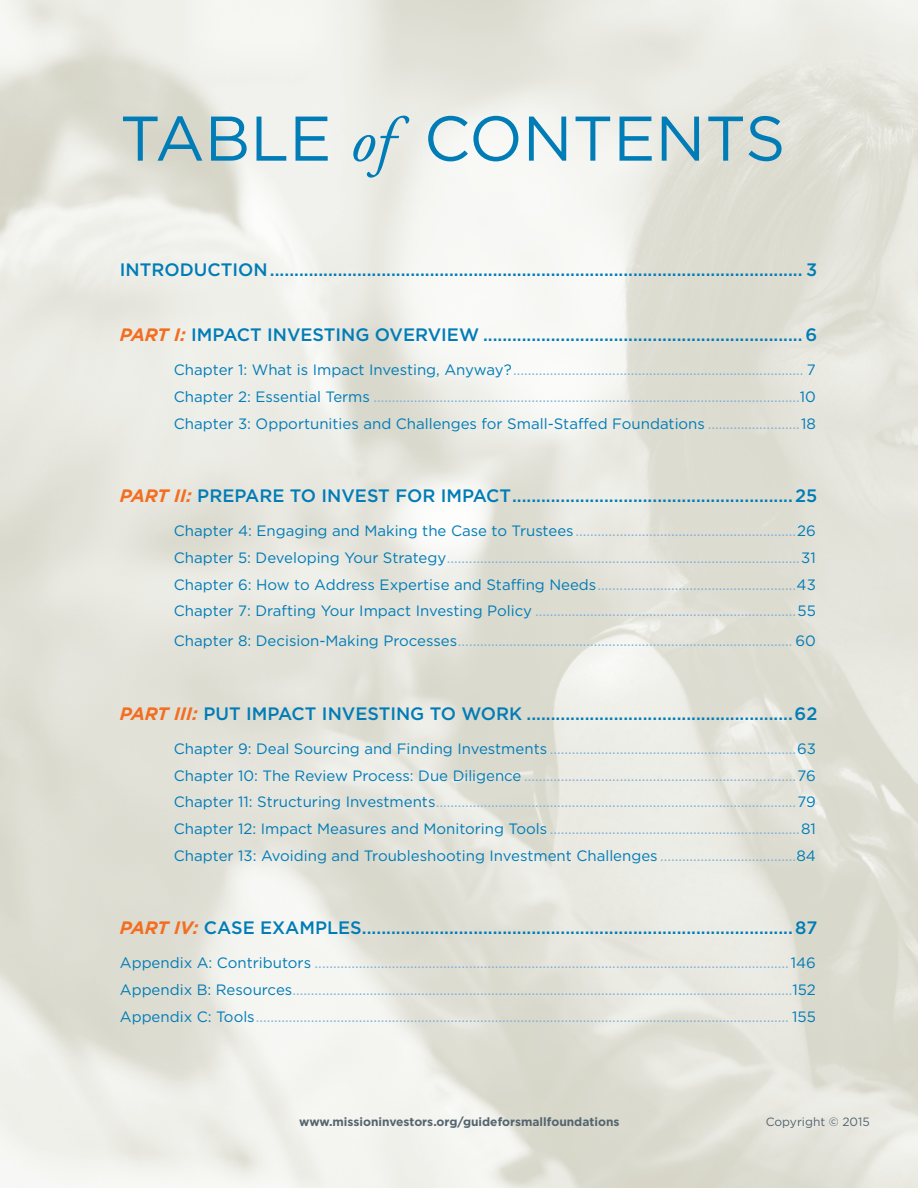
<style>
.page{position:relative;width:918px;height:1188px;background:#fff}
.page>*{position:absolute;margin:0;border:0;box-sizing:border-box;transform-origin:0 0}
.t1{font:63px "Gotham";color:#007cb6}
.t2{font:500 18px "Gotham";color:#007cb6}
.t3{font:15px/26.7px "Gotham";color:#7baed5;text-align:justify}
.t4{font:700 12px "Gotham";color:#53656e}
.t5{font:12px "Gotham";color:#53656e}
.s1{font-family:"Adobe Garamond";font-style:italic}
.s2{font-weight:700;font-style:italic;color:#f36e21}
.s3{color:#007cb6}
</style>
<div class="page">
<h1 class="t1" style="left:120px;top:104px;width:667px">TABLE <span class="s1">of</span> CONTENTS</h1>
<p class="t2" style="left:120px;top:260px;width:699px">INTRODUCTION............................................................................................................... 3</p>
<p class="t2" style="left:120px;top:325px;width:699px"><span class="s2">PART I:</span> IMPACT INVESTING OVERVIEW................................................................... 6</p>
<p class="t3" style="left:174px;top:356px;width:644px"><span class="s3">Chapter 1: What is Impact Investing, Anyway?</span>............................................................................... <span class="s3">7<br>Chapter 2: Essential Terms</span> ....................................................................................................................<span class="s3">10<br>Chapter 3: Opportunities and Challenges for Small-Staffed Foundations</span> .........................<span class="s3">18</span></p>
<p class="t2" style="left:120px;top:486px;width:699px"><span class="s2">PART II:</span> PREPARE TO INVEST FOR IMPACT...........................................................25</p>
<p class="t3" style="left:174px;top:517px;width:644px"><span class="s3">Chapter 4: Engaging and Making the Case to Trustees</span>............................................................<span class="s3">26<br>Chapter 5: Developing Your Strategy</span>................................................................................................<span class="s3">31<br>Chapter 6: How to Address Expertise and Staffing Needs</span>......................................................<span class="s3">43<br>Chapter 7: Drafting Your Impact Investing Policy</span> .......................................................................<span class="s3">55</span></p>
<p class="t3" style="left:174px;top:628px;width:644px"><span class="s3">Chapter 8: Decision-Making Processes</span>........................................................................................... <span class="s3">60</span></p>
<p class="t2" style="left:120px;top:703px;width:699px"><span class="s2">PART III:</span> PUT IMPACT INVESTING TO WORK........................................................62</p>
<p class="t3" style="left:174px;top:735px;width:644px"><span class="s3">Chapter 9: Deal Sourcing and Finding Investments</span> ...................................................................<span class="s3">63<br>Chapter 10: The Review Process: Due Diligence</span> ..........................................................................<span class="s3">76<br>Chapter 11: Structuring Investments</span>..................................................................................................<span class="s3">79<br>Chapter 12: Impact Measures and Monitoring Tools</span> ....................................................................<span class="s3">81<br>Chapter 13: Avoiding and Troubleshooting Investment Challenges</span> .....................................<span class="s3">84</span></p>
<p class="t2" style="left:120px;top:918px;width:699px"><span class="s2">PART IV:</span> CASE EXAMPLES..........................................................................................87</p>
<p class="t3" style="left:120px;top:949px;width:698px"><span class="s3">Appendix A: Contributors</span> .................................................................................................................................<span class="s3">146<br>Appendix B: Resources</span>........................................................................................................................................<span class="s3">152<br>Appendix C: Tools</span>................................................................................................................................................. <span class="s3">155</span></p>
<p class="t4" style="left:299px;top:1114px;width:322px">www.missioninvestors.org/guideforsmallfoundations</p>
<p class="t5" style="left:766px;top:1115px;width:105px">Copyright © 2015</p>
</div>
